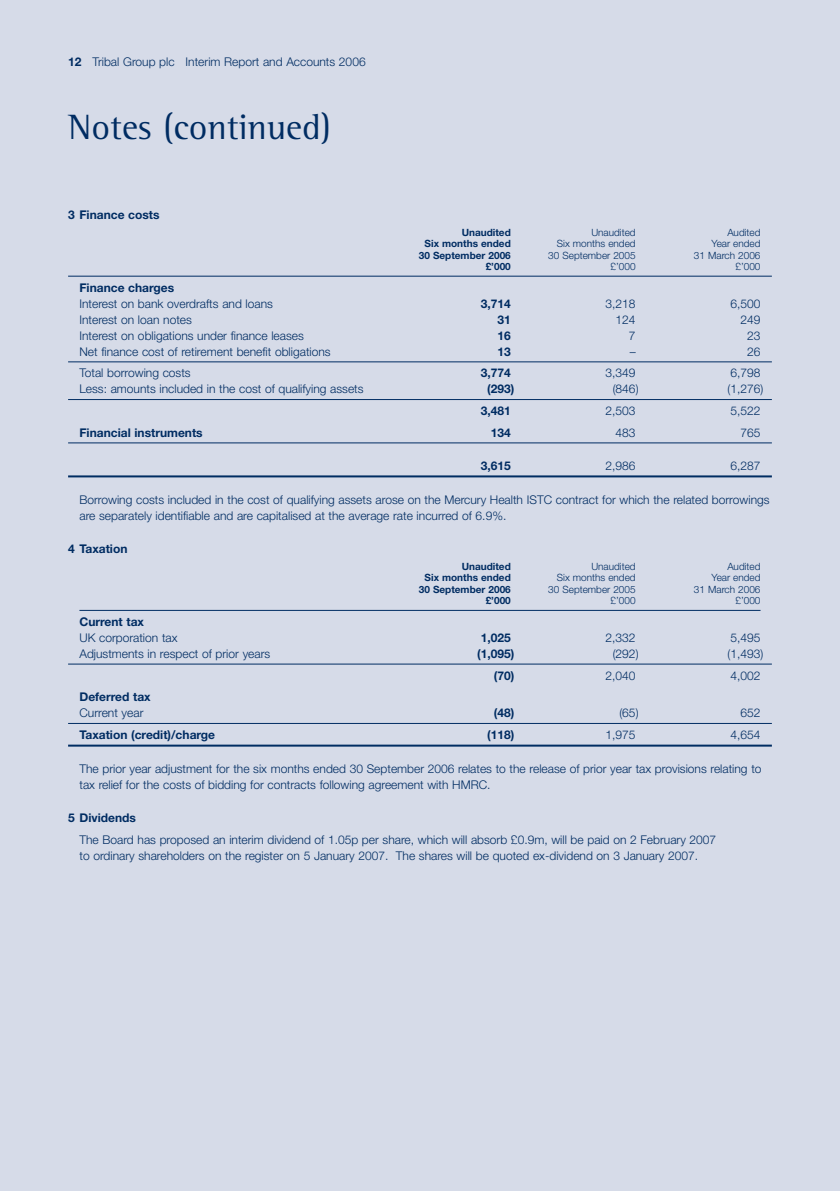
<style>
.page{position:relative;width:840px;height:1191px;background:#fff}
.page>*{position:absolute;margin:0;border:0;box-sizing:border-box;transform-origin:0 0}
.t1{font:36px "Rotis Semi Serif";color:#002c62}
.t2{font:300 12px/16px "Helvetica Neue";color:#002c62}
.t3{font:700 12px "Helvetica Neue";color:#002c62}
.t4{font:300 10px "Helvetica Neue";color:#002c62}
.t5{font:700 10px "Helvetica Neue";color:#002c62}
.s1{font-weight:700}
</style>
<div class="page">
<div style="left:0;top:0;width:839px;height:1191px;background:#d6dbe8"></div>
<hr style="left:68px;top:276px;width:703px;height:1px;background:#002c62">
<hr style="left:68px;top:361px;width:703px;height:1px;background:#002c62">
<hr style="left:68px;top:399px;width:703px;height:1px;background:#002c62">
<hr style="left:68px;top:442px;width:703px;height:1px;background:#002c62">
<hr style="left:68px;top:475px;width:703px;height:2px;background:#002c62">
<hr style="left:79px;top:610px;width:681px;height:1px;background:#002c62">
<hr style="left:68px;top:663px;width:703px;height:1px;background:#002c62">
<hr style="left:68px;top:723px;width:703px;height:1px;background:#002c62">
<hr style="left:68px;top:744px;width:703px;height:2px;background:#002c62">
<p class="t2" style="left:68px;top:53px;width:299px"><span class="s1">12</span> Tribal Group plc Interim Report and Accounts 2006</p>
<h1 class="t1" style="left:68px;top:114px;width:264px">Notes (continued)</h1>
<p class="t3" style="left:68px;top:210px;width:93px">3 Finance costs</p>
<p class="t5" style="left:461px;top:229px;width:51px">Unaudited</p>
<p class="t4" style="left:591px;top:226px;width:46px">Unaudited</p>
<p class="t4" style="left:727px;top:226px;width:35px">Audited</p>
<p class="t5" style="left:424px;top:240px;width:88px">Six months ended</p>
<p class="t4" style="left:556px;top:237px;width:80px">Six months ended</p>
<p class="t4" style="left:711px;top:237px;width:51px">Year ended</p>
<p class="t5" style="left:418px;top:251px;width:93px">30 September 2006</p>
<p class="t4" style="left:548px;top:249px;width:89px">30 September 2005</p>
<p class="t4" style="left:693px;top:249px;width:68px">31 March 2006</p>
<p class="t5" style="left:485px;top:263px;width:27px">£’000</p>
<p class="t4" style="left:610px;top:260px;width:27px">£’000</p>
<p class="t4" style="left:735px;top:260px;width:27px">£’000</p>
<p class="t3" style="left:79px;top:283px;width:96px">Finance charges</p>
<p class="t2" style="left:79px;top:295px;width:195px">Interest on bank overdrafts and loans</p>
<p class="t3" style="left:480px;top:299px;width:32px">3,714</p>
<p class="t2" style="left:605px;top:295px;width:32px">3,218</p>
<p class="t2" style="left:730px;top:295px;width:32px">6,500</p>
<p class="t2" style="left:79px;top:311px;width:114px">Interest on loan notes</p>
<p class="t3" style="left:497px;top:315px;width:15px">31</p>
<p class="t2" style="left:615px;top:311px;width:22px">124</p>
<p class="t2" style="left:740px;top:311px;width:22px">249</p>
<p class="t2" style="left:79px;top:327px;width:226px">Interest on obligations under finance leases</p>
<p class="t3" style="left:497px;top:331px;width:15px">16</p>
<p class="t2" style="left:628px;top:327px;width:8px">7</p>
<p class="t2" style="left:746px;top:327px;width:15px">23</p>
<p class="t2" style="left:79px;top:343px;width:252px">Net finance cost of retirement benefit obligations</p>
<p class="t3" style="left:497px;top:347px;width:15px">13</p>
<p class="t2" style="left:629px;top:343px;width:7px">–</p>
<p class="t2" style="left:746px;top:343px;width:15px">26</p>
<p class="t2" style="left:79px;top:365px;width:113px">Total borrowing costs</p>
<p class="t3" style="left:480px;top:369px;width:32px">3,774</p>
<p class="t2" style="left:605px;top:365px;width:32px">3,349</p>
<p class="t2" style="left:730px;top:365px;width:32px">6,798</p>
<p class="t2" style="left:79px;top:381px;width:285px">Less: amounts included in the cost of qualifying assets</p>
<p class="t3" style="left:487px;top:385px;width:29px">(293)</p>
<p class="t2" style="left:612px;top:381px;width:27px">(846)</p>
<p class="t2" style="left:727px;top:381px;width:37px">(1,276)</p>
<p class="t3" style="left:480px;top:406px;width:32px">3,481</p>
<p class="t2" style="left:605px;top:402px;width:32px">2,503</p>
<p class="t2" style="left:730px;top:402px;width:32px">5,522</p>
<p class="t3" style="left:79px;top:428px;width:125px">Financial instruments</p>
<p class="t3" style="left:490px;top:428px;width:22px">134</p>
<p class="t2" style="left:615px;top:424px;width:22px">483</p>
<p class="t2" style="left:740px;top:424px;width:22px">765</p>
<p class="t3" style="left:480px;top:461px;width:32px">3,615</p>
<p class="t2" style="left:605px;top:457px;width:32px">2,986</p>
<p class="t2" style="left:730px;top:457px;width:32px">6,287</p>
<p class="t2" style="left:79px;top:491px;width:691px">Borrowing costs included in the cost of qualifying assets arose on the Mercury Health ISTC contract for which the related borrowings are separately identifiable and are capitalised at the average rate incurred of 6.9%.</p>
<p class="t3" style="left:68px;top:544px;width:61px">4 Taxation</p>
<p class="t5" style="left:461px;top:563px;width:51px">Unaudited</p>
<p class="t4" style="left:591px;top:560px;width:46px">Unaudited</p>
<p class="t4" style="left:727px;top:560px;width:35px">Audited</p>
<p class="t5" style="left:424px;top:574px;width:88px">Six months ended</p>
<p class="t4" style="left:556px;top:572px;width:80px">Six months ended</p>
<p class="t4" style="left:711px;top:572px;width:51px">Year ended</p>
<p class="t5" style="left:418px;top:585px;width:93px">30 September 2006</p>
<p class="t4" style="left:548px;top:583px;width:89px">30 September 2005</p>
<p class="t4" style="left:693px;top:583px;width:68px">31 March 2006</p>
<p class="t5" style="left:485px;top:597px;width:27px">£’000</p>
<p class="t4" style="left:610px;top:594px;width:27px">£’000</p>
<p class="t4" style="left:735px;top:594px;width:27px">£’000</p>
<p class="t3" style="left:79px;top:617px;width:66px">Current tax</p>
<p class="t2" style="left:79px;top:629px;width:100px">UK corporation tax</p>
<p class="t3" style="left:480px;top:633px;width:32px">1,025</p>
<p class="t2" style="left:605px;top:629px;width:32px">2,332</p>
<p class="t2" style="left:730px;top:629px;width:32px">5,495</p>
<p class="t2" style="left:79px;top:645px;width:192px">Adjustments in respect of prior years</p>
<p class="t3" style="left:477px;top:649px;width:39px">(1,095)</p>
<p class="t2" style="left:612px;top:645px;width:27px">(292)</p>
<p class="t2" style="left:727px;top:645px;width:37px">(1,493)</p>
<p class="t3" style="left:493px;top:671px;width:22px">(70)</p>
<p class="t2" style="left:605px;top:667px;width:32px">2,040</p>
<p class="t2" style="left:730px;top:667px;width:32px">4,002</p>
<p class="t3" style="left:79px;top:692px;width:73px">Deferred tax</p>
<p class="t2" style="left:79px;top:704px;width:65px">Current year</p>
<p class="t3" style="left:493px;top:708px;width:22px">(48)</p>
<p class="t2" style="left:619px;top:704px;width:21px">(65)</p>
<p class="t2" style="left:740px;top:704px;width:22px">652</p>
<p class="t3" style="left:79px;top:730px;width:137px">Taxation (credit)/charge</p>
<p class="t3" style="left:487px;top:730px;width:29px">(118)</p>
<p class="t2" style="left:605px;top:726px;width:32px">1,975</p>
<p class="t2" style="left:730px;top:726px;width:32px">4,654</p>
<p class="t2" style="left:79px;top:760px;width:683px">The prior year adjustment for the six months ended 30 September 2006 relates to the release of prior year tax provisions relating to tax relief for the costs of bidding for contracts following agreement with HMRC.</p>
<p class="t3" style="left:68px;top:813px;width:69px">5 Dividends</p>
<p class="t2" style="left:79px;top:831px;width:638px">The Board has proposed an interim dividend of 1.05p per share, which will absorb £0.9m, will be paid on 2 February 2007 to ordinary shareholders on the register on 5 January 2007. The shares will be quoted ex-dividend on 3 January 2007.</p>
</div>
